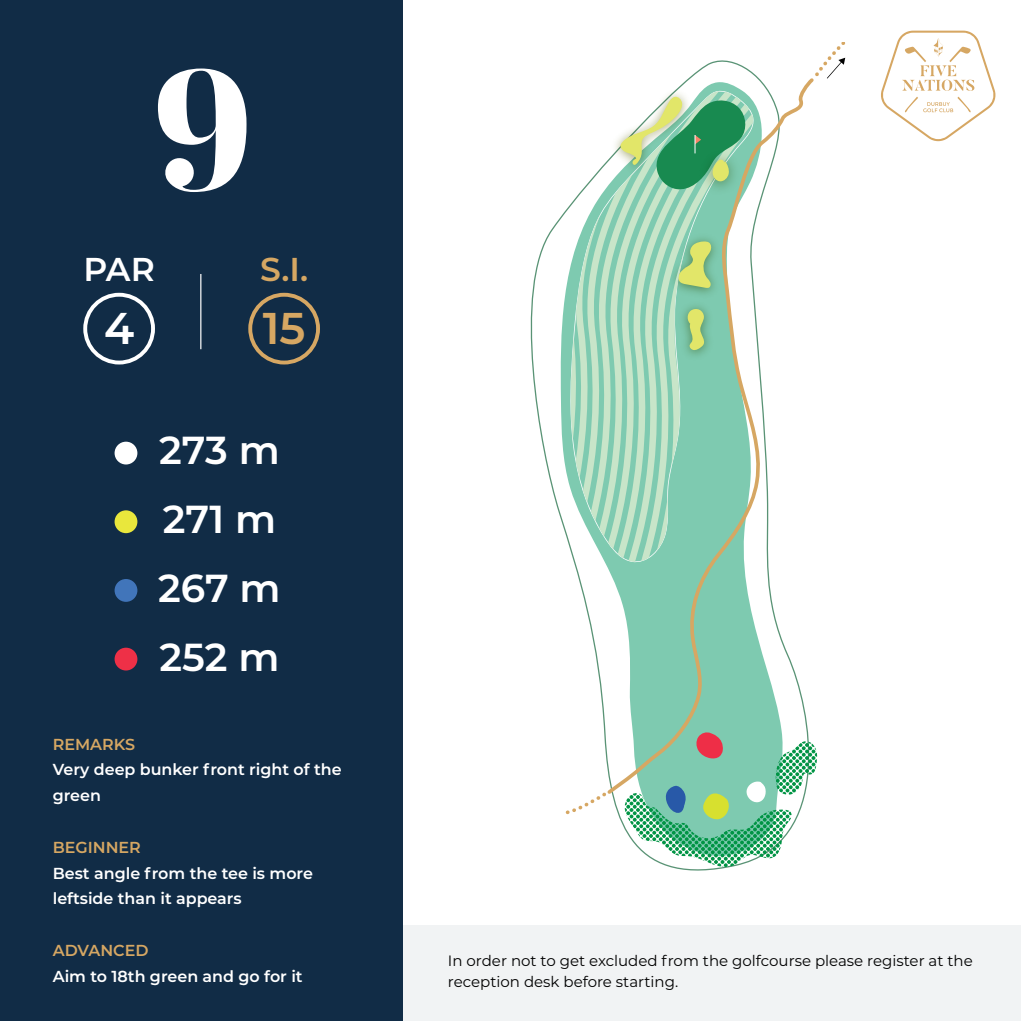
<style>
.page{position:relative;width:1021px;height:1021px;background:#fff}
.page>*{position:absolute;margin:0;border:0;box-sizing:border-box;transform-origin:0 0}
.t1{font:800 171px "Butler";color:#fff}
.t2{font:600 44.4px "Montserrat";color:#d6a763}
.t3{font:600 44.4px "Montserrat";color:#fff}
.t4{font:600 39px/69px "Montserrat";letter-spacing:-.005em;color:#fff;text-align:justify}
.t5{font:600 33px "Montserrat";color:#d6a763}
.t6{font:600 33px "Montserrat";color:#fff}
.t7{font:600 15.9px/25.8px "Montserrat";color:#fff}
.t8{font:600 15.9px "Montserrat";color:#d6a763}
.t9{font:15px/21px "Montserrat";color:#000}
</style>
<div class="page">
<div style="left:403px;top:924px;width:617px;height:96px;background:#f1f3f4"></div>
<div style="left:0;top:0;width:403px;height:1020px;background:#112c46"></div>
<div style="left:83px;top:293px;width:72px;height:71px;border:4px solid #fff;border-radius:50%"></div>
<div style="left:248px;top:293px;width:72px;height:71px;border:4px solid #d6a763;border-radius:50%"></div>
<hr style="left:200px;top:274px;width:1px;height:75px;background:#fff">
<svg style="left:881px;top:31px;width:115px;height:110px"></svg>
<div style="left:115px;top:647px;width:22px;height:23px;background:#ee3047;border-radius:50%"></div>
<div style="left:115px;top:579px;width:22px;height:23px;background:#4175ba;border-radius:50%"></div>
<div style="left:115px;top:510px;width:22px;height:23px;background:#e9e73c;border-radius:50%"></div>
<div style="left:115px;top:441px;width:22px;height:23px;background:#fff;border-radius:50%"></div>
<svg style="left:560px;top:206px;width:59px;height:611px"></svg>
<svg style="left:569px;top:164px;width:35px;height:399px"></svg>
<svg style="left:604px;top:75px;width:210px;height:722px"></svg>
<svg style="left:560px;top:790px;width:48px;height:27px"></svg>
<svg style="left:619px;top:731px;width:198px;height:137px"></svg>
<img style="left:685px;top:138px;width:67px;height:70px">
<svg style="left:620px;top:96px;width:127px;height:95px;background:#7fbe91"></svg>
<svg style="left:810px;top:43px;width:35px;height:38px"></svg>
<h1 class="t1" style="left:152px;top:22px;width:102px">9</h1>
<h3 class="t6" style="left:83px;top:246px;width:73px">PAR</h3>
<h3 class="t5" style="left:260px;top:246px;width:50px">S.I.</h3>
<h2 class="t3" style="left:104px;top:296px;width:32px">4</h2>
<h2 class="t2" style="left:263px;top:296px;width:44px">15</h2>
<h3 class="t4" style="left:158px;top:414px;width:124px">273 m 271 m 267 m 252 m</h3>
<p class="t8" style="left:53px;top:732px;width:84px">REMARKS</p>
<p class="t7" style="left:53px;top:756px;width:290px">Very deep bunker front right of the green</p>
<p class="t8" style="left:53px;top:835px;width:90px">BEGINNER</p>
<p class="t7" style="left:53px;top:859px;width:262px">Best angle from the tee is more leftside than it appears</p>
<p class="t8" style="left:53px;top:939px;width:97px">ADVANCED</p>
<p class="t7" style="left:53px;top:962px;width:251px">Aim to 18th green and go for it</p>
<p class="t9" style="left:448px;top:949px;width:526px">In order not to get excluded from the golfcourse please register at the reception desk before starting.</p>
</div>
